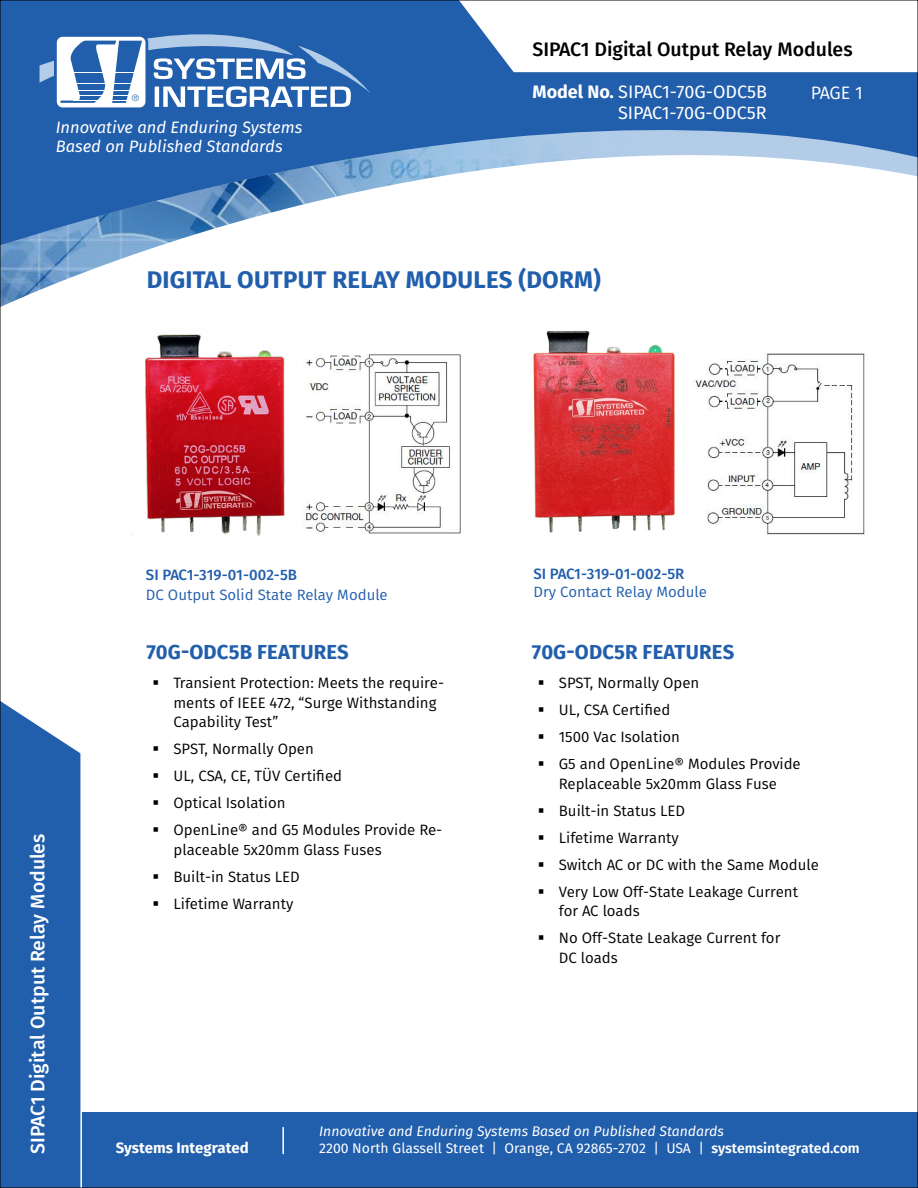
<style>
.page{position:relative;width:918px;height:1188px;background:#fff}
.page>*{position:absolute;margin:0;border:0;box-sizing:border-box;transform-origin:0 0}
.t1{font:700 24px "Fira Sans";letter-spacing:.01em;color:#215eac}
.t2{font:700 20.25px "Fira Sans";letter-spacing:.01em;color:#215eac}
.t3{font:500 19.5px "Fira Sans";color:#000}
.t4{font:500 19.5px "Fira Sans";color:#fff}
.t5{font:18px/21px "Fira Sans";color:#fff;text-align:right}
.t6{font:18px "Fira Sans";color:#fff}
.t7{font:italic 16.5px/19.5px "Fira Sans";color:#fff}
.t8{font:15px/19.5px "Fira Sans";color:#000}
.t9{font:15px "Fira Sans";color:#215eac}
.t10{font:500 15px "Fira Sans";color:#215eac}
.t11{font:700 15px "Fira Sans";color:#fff}
.t12{font:13.95px "Fira Sans";color:#fff}
.t13{font:italic 13.95px "Fira Sans";color:#fff}
.t14{font:300 9px "Helvetica";color:#215eac}
.s1{font-weight:700}
.s2{font-weight:600}
</style>
<div class="page">
<div style="left:2px;top:2px;width:914px;height:81px;background:#215eac"></div>
<img style="left:2px;top:83px;width:914px;height:223px">
<div style="left:0;top:1113px;width:918px;height:75px;background:#215eac"></div>
<hr style="left:282px;top:1127px;width:2px;height:27px;background:#fff">
<svg style="left:434px;top:2px;width:482px;height:70px"></svg>
<div style="left:2px;top:702px;width:81px;height:484px;background:#215eac"></div>
<img style="left:533px;top:330px;width:142px;height:203px">
<img style="left:132px;top:334px;width:153px;height:202px">
<img style="left:693px;top:353px;width:172px;height:182px">
<img style="left:303px;top:354px;width:158px;height:180px">
<div style="left:54px;top:34px;width:94px;height:76px;border:3px solid #215eac;border-radius:7px"></div>
<svg style="left:40px;top:13px;width:330px;height:94px"></svg>
<p class="t14" style="left:132px;top:90px;width:9px">®</p>
<p class="t7" style="left:56px;top:117px;width:248px">Innovative and Enduring Systems<br>Based on Published Standards</p>
<h3 class="t3" style="left:532px;top:35px;width:322px">SIPAC1 Digital Output Relay Modules</h3>
<p class="t5" style="left:532px;top:81px;width:236px"><span class="s1">Model No.</span> SIPAC1-70G-ODC5B<br>SIPAC1-70G-ODC5R</p>
<p class="t6" style="left:811px;top:80px;width:54px">PAGE 1</p>
<h1 class="t1" style="left:147px;top:263px;width:456px">DIGITAL OUTPUT RELAY MODULES (DORM)</h1>
<h3 class="t4" style="left:24px;top:1154px;width:322px;rotate:-90deg">SIPAC1 Digital Output Relay Modules</h3>
<p class="t10" style="left:146px;top:564px;width:153px">SI PAC1-319-01-002-5B</p>
<p class="t9" style="left:146px;top:584px;width:243px">DC Output Solid State Relay Module</p>
<h2 class="t2" style="left:146px;top:638px;width:204px">70G-ODC5B FEATURES</h2>
<p class="t8" style="left:173px;top:673px;width:272px;text-indent:-21px">▪ Transient Protection: Meets the require&shy;ments of IEEE 472, “Surge Withstanding<br>Capability Test”</p>
<p class="t8" style="left:152px;top:739px;width:163px">▪ SPST, Normally Open</p>
<p class="t8" style="left:152px;top:766px;width:191px">▪ UL, CSA, CE, TÜV Certified</p>
<p class="t8" style="left:152px;top:793px;width:135px">▪ Optical Isolation</p>
<p class="t8" style="left:173px;top:820px;width:270px;text-indent:-21px">▪ OpenLine® and G5 Modules Provide Re&shy;placeable 5x20mm Glass Fuses</p>
<p class="t8" style="left:152px;top:867px;width:149px">▪ Built-in Status LED</p>
<p class="t8" style="left:152px;top:894px;width:142px">▪ Lifetime Warranty</p>
<p class="t10" style="left:533px;top:563px;width:153px">SI PAC1-319-01-002-5R</p>
<p class="t9" style="left:533px;top:581px;width:175px">Dry Contact Relay Module</p>
<h2 class="t2" style="left:532px;top:638px;width:204px">70G-ODC5R FEATURES</h2>
<p class="t8" style="left:538px;top:673px;width:163px">▪ SPST, Normally Open</p>
<p class="t8" style="left:538px;top:700px;width:134px">▪ UL, CSA Certified</p>
<p class="t8" style="left:538px;top:727px;width:144px">▪ 1500 Vac Isolation</p>
<p class="t8" style="left:538px;top:754px;width:264px;text-align:center">▪ G5 and OpenLine® Modules Provide<br>Replaceable 5x20mm Glass Fuse</p>
<p class="t8" style="left:538px;top:801px;width:149px">▪ Built-in Status LED</p>
<p class="t8" style="left:538px;top:828px;width:142px">▪ Lifetime Warranty</p>
<p class="t8" style="left:538px;top:855px;width:283px">▪ Switch AC or DC with the Same Module</p>
<p class="t8" style="left:559px;top:882px;width:241px;text-indent:-21px">▪ Very Low Off-State Leakage Current for AC loads</p>
<p class="t8" style="left:559px;top:928px;width:223px;text-indent:-21px">▪ No Off-State Leakage Current for<br>DC loads</p>
<p class="t13" style="left:319px;top:1122px;width:406px">Innovative and Enduring Systems Based on Published Standards</p>
<p class="t11" style="left:116px;top:1137px;width:134px">Systems Integrated</p>
<p class="t12" style="left:319px;top:1138px;width:542px">2200 North Glassell Street | Orange, CA 92865-2702 | USA | <span class="s2">systemsintegrated.com</span></p>
</div>
